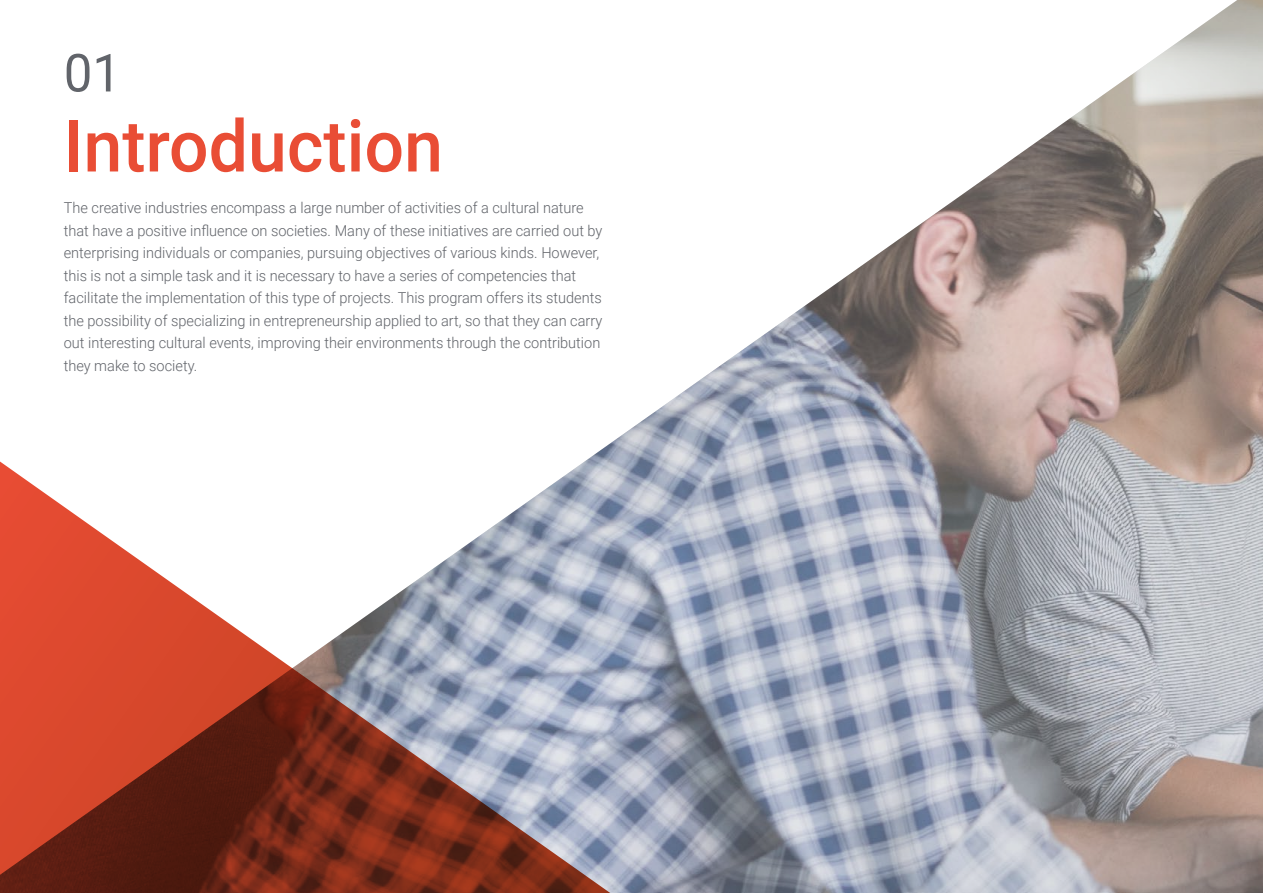
<style>
.page{position:relative;width:1263px;height:893px;background:#fff}
.page>*{position:absolute;margin:0;border:0;box-sizing:border-box;transform-origin:0 0}
.t1{font:500 72px "Roboto";color:#e94d35}
.t2{font:52.5px "Roboto";color:#61646a}
.t3{font:300 15px/22.5px "Roboto";color:#61646a}
</style>
<div class="page">
<img style="left:606px;top:0;width:657px;height:893px">
<svg style="left:0;top:446px;width:640px;height:447px"></svg>
<h2 class="t2" style="left:64px;top:36px;width:59px">01</h2>
<h1 class="t1" style="left:64px;top:95px;width:381px">Introduction</h1>
<p class="t3" style="left:64px;top:196px;width:540px">The creative industries encompass a large number of activities of a cultural nature that have a positive influence on societies. Many of these initiatives are carried out by enterprising individuals or companies, pursuing objectives of various kinds. However, this is not a simple task and it is necessary to have a series of competencies that facilitate the implementation of this type of projects. This program offers its students the possibility of specializing in entrepreneurship applied to art, so that they can carry out interesting cultural events, improving their environments through the contribution they make to society.</p>
</div>
